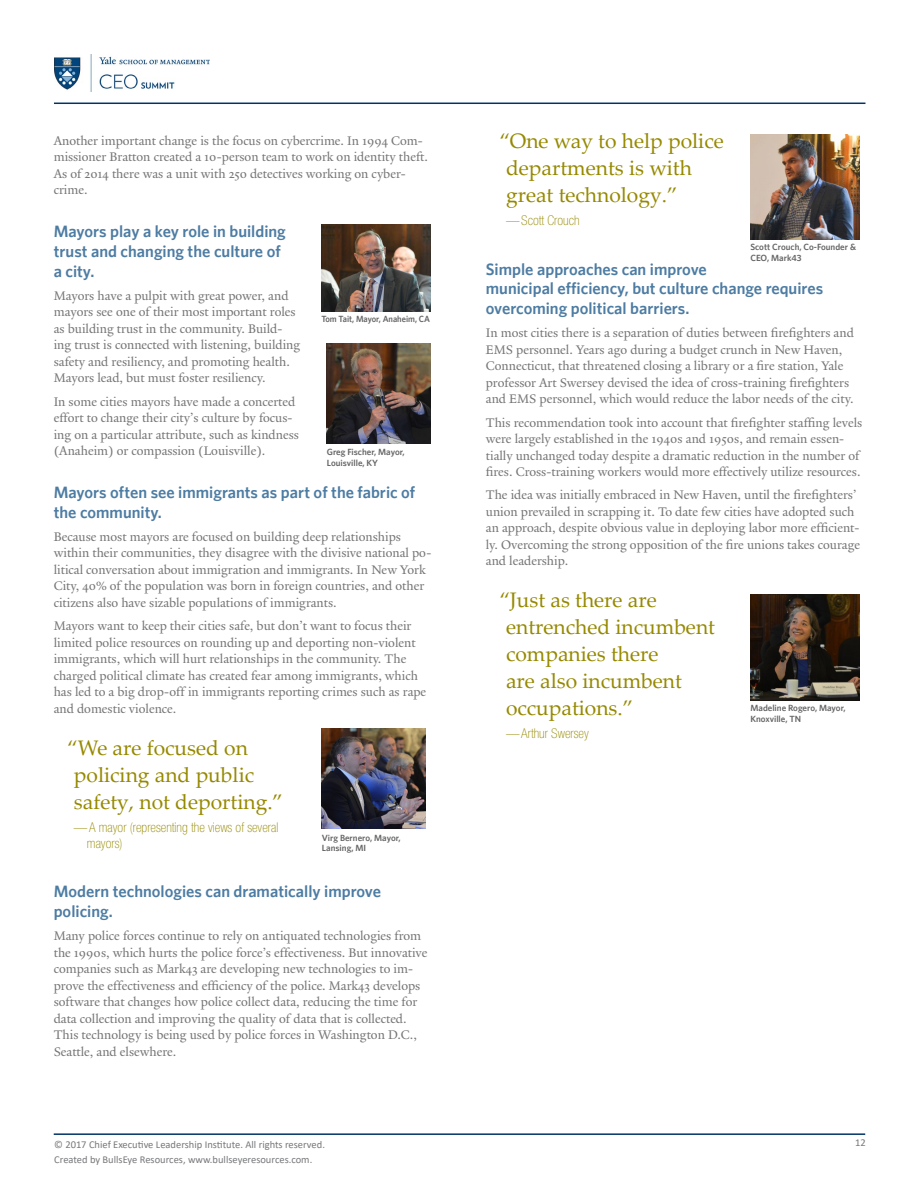
<style>
.page{position:relative;width:918px;height:1188px;background:#fff}
.page>*{position:absolute;margin:0;border:0;box-sizing:border-box;transform-origin:0 0}
.t1{font:21px/27px "Palatino Linotype";color:#968900}
.t2{font:600 16.5px/19.8px "Whitney";color:#4d7ca3}
.t3{font:13.5px/16.5px "Yale Design";color:#757575}
.t4{font:100 condensed 13.5px/16.2px "Helvetica Neue LT Std";color:#968900}
.t5{font:10.5px "Calibri";color:#77787b}
.t6{font:600 9px/10.8px "Whitney";color:#666}
.t7{font:600 9px "Whitney";color:#666;scale:.94 1}
</style>
<div class="page">
<hr style="left:54px;top:1133px;width:811px;height:2px;background:#036">
<hr style="left:54px;top:103px;width:811px;height:1px;background:#036">
<img style="left:54px;top:54px;width:156px;height:38px">
<img style="left:321px;top:224px;width:109px;height:87px">
<img style="left:322px;top:729px;width:104px;height:100px">
<img style="left:750px;top:134px;width:110px;height:106px">
<img style="left:327px;top:343px;width:103px;height:101px">
<img style="left:750px;top:595px;width:110px;height:106px">
<p class="t3" style="left:54px;top:132px;width:376px">Another important change is the focus on cybercrime. In 1994 Com&shy;missioner Bratton created a 10-person team to work on identity theft.<br>As of 2014 there was a unit with 250 detectives working on cyber&shy;crime.</p>
<p class="t2" style="left:54px;top:221px;width:234px">Mayors play a key role in building trust and changing the culture of a city.</p>
<p class="t3" style="left:54px;top:287px;width:248px">Mayors have a pulpit with great power, and mayors see one of their most important roles as building trust in the community. Build&shy;ing trust is connected with listening, building safety and resiliency, and promoting health.<br>Mayors lead, but must foster resiliency.</p>
<p class="t3" style="left:54px;top:393px;width:247px">In some cities mayors have made a concerted effort to change their city’s culture by focus&shy;ing on a particular attribute, such as kindness (Anaheim) or compassion (Louisville).</p>
<p class="t2" style="left:54px;top:482px;width:363px">Mayors often see immigrants as part of the fabric of the community.</p>
<p class="t3" style="left:54px;top:528px;width:379px">Because most mayors are focused on building deep relationships within their communities, they disagree with the divisive national po&shy;litical conversation about immigration and immigrants. In New York City, 40% of the population was born in foreign countries, and other citizens also have sizable populations of immigrants.</p>
<p class="t3" style="left:54px;top:618px;width:374px">Mayors want to keep their cities safe, but don’t want to focus their limited police resources on rounding up and deporting non-violent immigrants, which will hurt relationships in the community. The charged political climate has created fear among immigrants, which has led to a big drop-off in immigrants reporting crimes such as rape and domestic violence.</p>
<h1 class="t1" style="left:74px;top:733px;width:211px;text-indent:-7px">“We are focused on policing and public safety, not deporting.”</h1>
<p class="t4" style="left:87px;top:819px;width:193px;text-indent:-13px">—A mayor (representing the views of several mayors)</p>
<p class="t2" style="left:54px;top:881px;width:329px">Modern technologies can dramatically improve policing.</p>
<p class="t3" style="left:54px;top:928px;width:375px">Many police forces continue to rely on antiquated technologies from the 1990s, which hurts the police force’s effectiveness. But innovative companies such as Mark43 are developing new technologies to im&shy;prove the effectiveness and efficiency of the police. Mark43 develops software that changes how police collect data, reducing the time for data collection and improving the quality of data that is collected.<br>This technology is being used by police forces in Washington D.C., Seattle, and elsewhere.</p>
<p class="t7" style="left:321px;top:313px;width:117px">Tom Tait, Mayor, Anaheim, CA</p>
<p class="t6" style="left:327px;top:446px;width:79px">Greg Fischer, Mayor,<br>Louisville, KY</p>
<p class="t6" style="left:322px;top:832px;width:80px">Virg Bernero, Mayor,<br>Lansing, MI</p>
<h1 class="t1" style="left:506px;top:127px;width:219px;text-indent:-7px">“One way to help police departments is with great technology.”</h1>
<p class="t4" style="left:506px;top:212px;width:75px">—Scott Crouch</p>
<p class="t2" style="left:486px;top:258px;width:339px">Simple approaches can improve<br>municipal efficiency, but culture change requires overcoming political barriers.</p>
<p class="t3" style="left:486px;top:325px;width:370px">In most cities there is a separation of duties between firefighters and EMS personnel. Years ago during a budget crunch in New Haven, Connecticut, that threatened closing a library or a fire station, Yale professor Art Swersey devised the idea of cross-training firefighters and EMS personnel, which would reduce the labor needs of the city.</p>
<p class="t3" style="left:486px;top:414px;width:378px">This recommendation took into account that firefighter staffing levels were largely established in the 1940s and 1950s, and remain essen&shy;tially unchanged today despite a dramatic reduction in the number of fires. Cross-training workers would more effectively utilize resources.</p>
<p class="t3" style="left:486px;top:487px;width:376px">The idea was initially embraced in New Haven, until the firefighters’ union prevailed in scrapping it. To date few cities have adopted such an approach, despite obvious value in deploying labor more efficient&shy;ly. Overcoming the strong opposition of the fire unions takes courage and leadership.</p>
<h1 class="t1" style="left:506px;top:586px;width:210px;text-indent:-7px">“Just as there are entrenched incumbent companies there<br>are also incumbent occupations.”</h1>
<p class="t4" style="left:506px;top:725px;width:84px">—Arthur Swersey</p>
<p class="t6" style="left:750px;top:242px;width:107px">Scott Crouch, Co-Founder &amp;<br>CEO</p>
<p class="t6" style="left:767px;top:252px;width:36px">, Mark43</p>
<p class="t6" style="left:750px;top:702px;width:97px">Madeline Rogero, Mayor,<br>Knoxville, TN</p>
<p class="t5" style="left:54px;top:1137px;width:272px">© 2017 Chief Executive Leadership Institute. All rights reserved.</p>
<p class="t5" style="left:855px;top:1135px;width:12px">12</p>
<p class="t5" style="left:54px;top:1152px;width:260px">Created by BullsEye Resources, www.bullseyeresources.com.</p>
</div>
